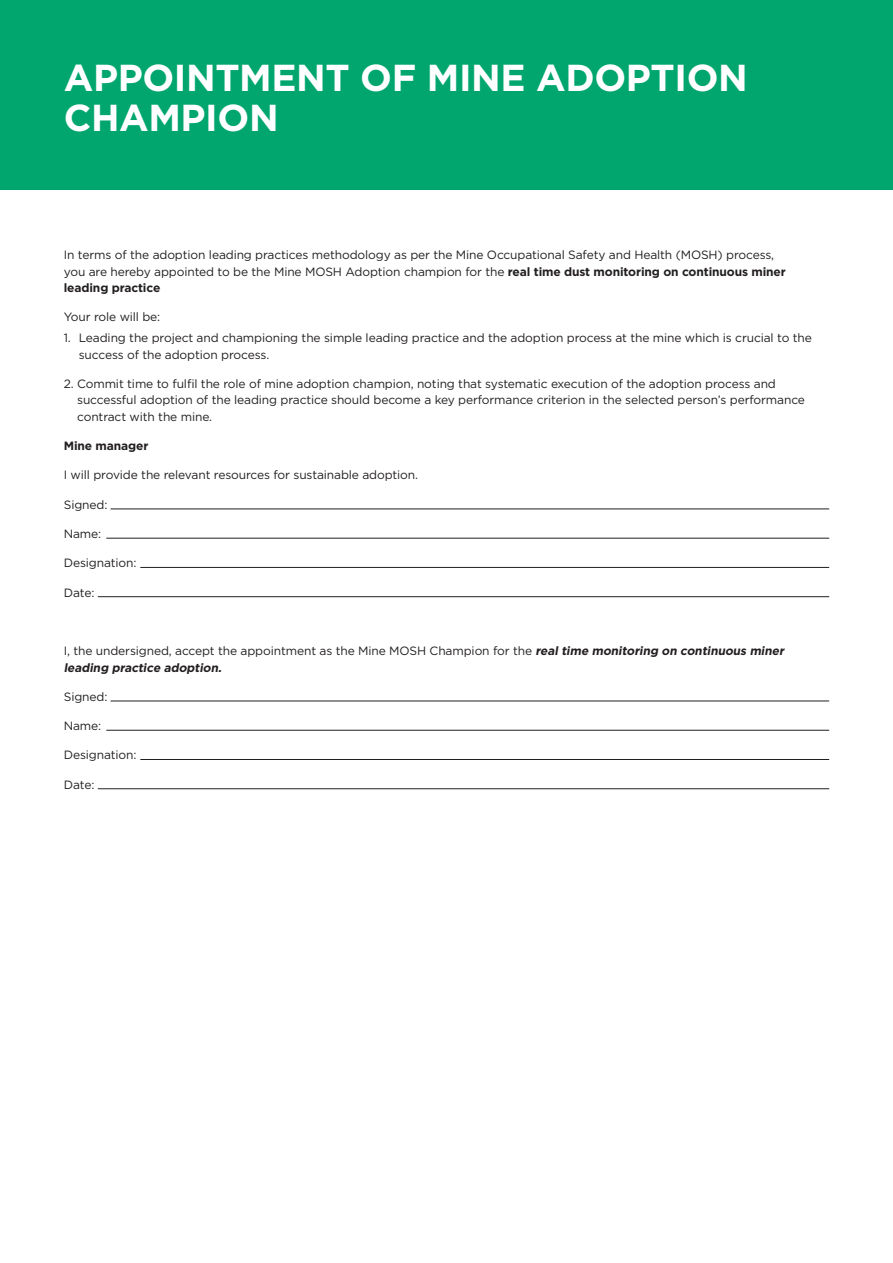
<style>
.page{position:relative;width:893px;height:1263px;background:#fff}
.page>*{position:absolute;margin:0;border:0;box-sizing:border-box;transform-origin:0 0}
.IBMQI_body_copy{font:700 37.5px/40.5px "Gotham";letter-spacing:-.01em;color:#fff}
.IBMQI_body_copy-2{font:12px/16.5px "Gotham";letter-spacing:-.01em;color:#231f20}
.IBMQI_body_copy-3{font:700 12px "Gotham";letter-spacing:-.01em;color:#231f20}
.s1{font-weight:700}
.s2{font-weight:700;font-style:italic}
</style>
<div class="page">
<hr style="left:111px;top:509px;width:718px;height:1px;background:#231f20">
<hr style="left:106px;top:538px;width:723px;height:1px;background:#231f20">
<hr style="left:140px;top:567px;width:689px;height:1px;background:#231f20">
<hr style="left:98px;top:596px;width:731px;height:1px;background:#231f20">
<hr style="left:111px;top:701px;width:718px;height:1px;background:#231f20">
<hr style="left:106px;top:730px;width:723px;height:1px;background:#231f20">
<hr style="left:140px;top:759px;width:689px;height:1px;background:#231f20">
<hr style="left:98px;top:788px;width:731px;height:1px;background:#231f20">
<div style="left:0;top:0;width:893px;height:190px;background:#00a66e"></div>
<p class="IBMQI_body_copy" style="left:64px;top:57px;width:685px">APPOINTMENT OF MINE ADOPTION<br>CHAMPION</p>
<p class="IBMQI_body_copy-2" style="left:64px;top:246px;width:724px">In terms of the adoption leading practices methodology as per the Mine Occupational Safety and Health (MOSH) process, you are hereby appointed to be the Mine MOSH Adoption champion for the <span class="s1">real time dust monitoring on continuous miner leading practice</span></p>
<p class="IBMQI_body_copy-2" style="left:64px;top:309px;width:98px">Your role will be:</p>
<p class="IBMQI_body_copy-2" style="left:79px;top:329px;width:735px;text-indent:-15px">1. Leading the project and championing the simple leading practice and the adoption process at the mine which is crucial to the success of the adoption process.</p>
<p class="IBMQI_body_copy-2" style="left:77px;top:375px;width:729px;text-indent:-13px">2. Commit time to fulfil the role of mine adoption champion, noting that systematic execution of the adoption process and successful adoption of the leading practice should become a key performance criterion in the selected person’s performance contract with the mine.</p>
<p class="IBMQI_body_copy-3" style="left:64px;top:438px;width:86px">Mine manager</p>
<p class="IBMQI_body_copy-2" style="left:64px;top:467px;width:356px">I will provide the relevant resources for sustainable adoption.</p>
<p class="IBMQI_body_copy-2" style="left:64px;top:496px;width:45px">Signed:</p>
<p class="IBMQI_body_copy-2" style="left:64px;top:525px;width:39px">Name:</p>
<p class="IBMQI_body_copy-2" style="left:64px;top:554px;width:74px">Designation:</p>
<p class="IBMQI_body_copy-2" style="left:64px;top:584px;width:32px">Date:</p>
<p class="IBMQI_body_copy-2" style="left:64px;top:642px;width:724px">I, the undersigned, accept the appointment as the Mine MOSH Champion for the <span class="s2">real time monitoring on continuous miner leading practice adoption.</span></p>
<p class="IBMQI_body_copy-2" style="left:64px;top:688px;width:45px">Signed:</p>
<p class="IBMQI_body_copy-2" style="left:64px;top:717px;width:39px">Name:</p>
<p class="IBMQI_body_copy-2" style="left:64px;top:746px;width:74px">Designation:</p>
<p class="IBMQI_body_copy-2" style="left:64px;top:776px;width:32px">Date:</p>
</div>
